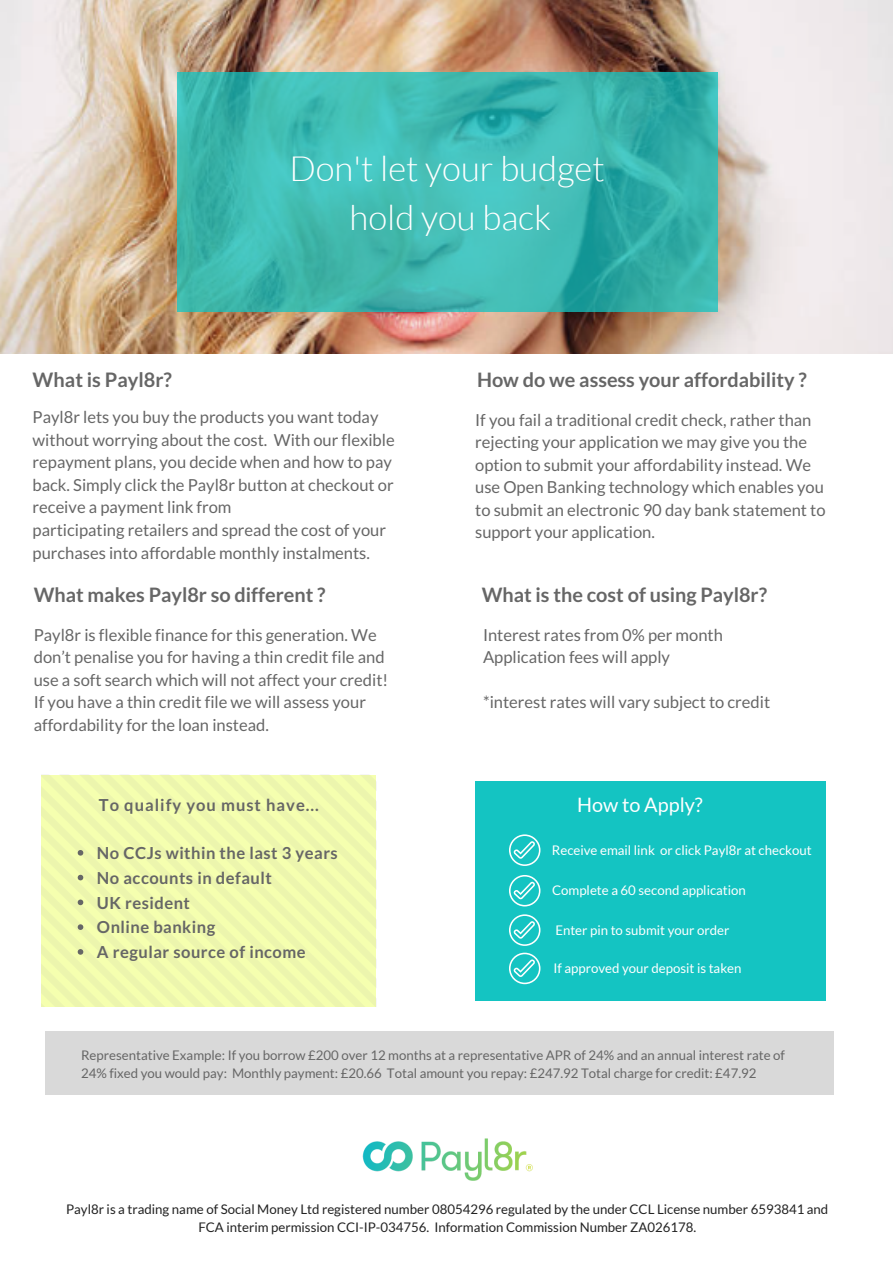
<style>
.page{position:relative;width:893px;height:1263px;background:#fff}
.page>*{position:absolute;margin:0;border:0;box-sizing:border-box;transform-origin:0 0}
.t1{font:300 34.8px/48.4px "Lato";color:#fff;text-align:center}
.t2{font:700 19.95px "Lato";color:#666}
.t3{font:700 19.8px "Lato";color:#666}
.t4{font:19.8px "Lato";color:#fff}
.t5{font:16.5px/22.5px "Lato";color:#666}
.t6{font:700 16.5px/24.8px "Lato";letter-spacing:.03em;color:#666}
.t7{font:700 16.5px "Lato";letter-spacing:.06em;color:#666}
.t8{font:13.2px/18px "Lato";color:#666}
.t9{font:13.2px/18px "Lato";color:#222;text-align:center}
.t10{font:13.2px "Lato";color:#fff}
</style>
<div class="page">
<img style="left:0;top:0;width:893px;height:354px">
<svg style="left:177px;top:72px;width:540px;height:240px;background:#3cb7b0"></svg>
<div style="left:475px;top:781px;width:350px;height:220px;background:#14c4c2"></div>
<svg style="left:78px;top:850px;width:5px;height:6px"></svg>
<svg style="left:78px;top:875px;width:5px;height:5px"></svg>
<svg style="left:78px;top:899px;width:5px;height:6px"></svg>
<svg style="left:78px;top:924px;width:5px;height:6px"></svg>
<svg style="left:78px;top:949px;width:5px;height:6px"></svg>
<img style="left:362px;top:1138px;width:171px;height:43px">
<div style="left:45px;top:1031px;width:788px;height:63px;background:#d9d9d9"></div>
<svg style="left:509px;top:834px;width:31px;height:32px"></svg>
<svg style="left:509px;top:875px;width:31px;height:31px"></svg>
<svg style="left:509px;top:914px;width:31px;height:32px"></svg>
<svg style="left:509px;top:953px;width:31px;height:31px"></svg>
<h1 class="t1" style="left:289px;top:144px;width:317px">Don't let your budget hold you back</h1>
<p class="t2" style="left:33px;top:368px;width:141px">What is Payl8r?</p>
<p class="t5" style="left:33px;top:406px;width:364px">Payl8r lets you buy the products you want today without worrying about the cost. With our flexible repayment plans, you decide when and how to pay back. Simply click the Payl8r button at checkout or receive a payment link from<br>participating retailers and spread the cost of your purchases into affordable monthly instalments.</p>
<p class="t3" style="left:34px;top:583px;width:293px">What makes Payl8r so different ?</p>
<p class="t5" style="left:34px;top:623px;width:356px">Payl8r is flexible finance for this generation. We don’t penalise you for having a thin credit file and use a soft search which will not affect your credit!<br>If you have a thin credit file we will assess your affordability for the loan instead.</p>
<p class="t7" style="left:99px;top:794px;width:222px">To qualify you must have...</p>
<p class="t6" style="left:97px;top:840px;width:242px">No CCJs within the last 3 years<br>No accounts in default<br>UK resident<br>Online banking<br>A regular source of income</p>
<p class="t3" style="left:477px;top:368px;width:331px">How do we assess your affordability ?</p>
<p class="t5" style="left:475px;top:408px;width:352px">If you fail a traditional credit check, rather than rejecting your application we may give you the option to submit your affordability instead. We use Open Banking technology which enables you to submit an electronic 90 day bank statement to support your application.</p>
<p class="t3" style="left:482px;top:583px;width:287px">What is the cost of using Payl8r?</p>
<p class="t5" style="left:483px;top:623px;width:241px">Interest rates from 0% per month<br>Application fees will apply</p>
<p class="t5" style="left:483px;top:691px;width:289px">*interest rates will vary subject to credit</p>
<p class="t4" style="left:577px;top:792px;width:127px">How to Apply?</p>
<p class="t10" style="left:552px;top:842px;width:261px">Receive email link or click Payl8r at checkout</p>
<p class="t10" style="left:552px;top:882px;width:195px">Complete a 60 second application</p>
<p class="t10" style="left:555px;top:922px;width:176px">Enter pin to submit your order</p>
<p class="t10" style="left:553px;top:960px;width:190px">If approved your deposit is taken</p>
<p class="t8" style="left:81px;top:1045px;width:705px">Representative Example: If you borrow £200 over 12 months at a representative APR of 24% and an annual interest rate of<br>24% fixed you would pay: Monthly payment: £20.66 Total amount you repay: £247.92 Total charge for credit: £47.92</p>
<p class="t9" style="left:66px;top:1200px;width:764px">Payl8r is a trading name of Social Money Ltd registered number 08054296 regulated by the under CCL License number 6593841 and<br>FCA interim permission CCI-IP-034756. Information Commission Number ZA026178.</p>
</div>
